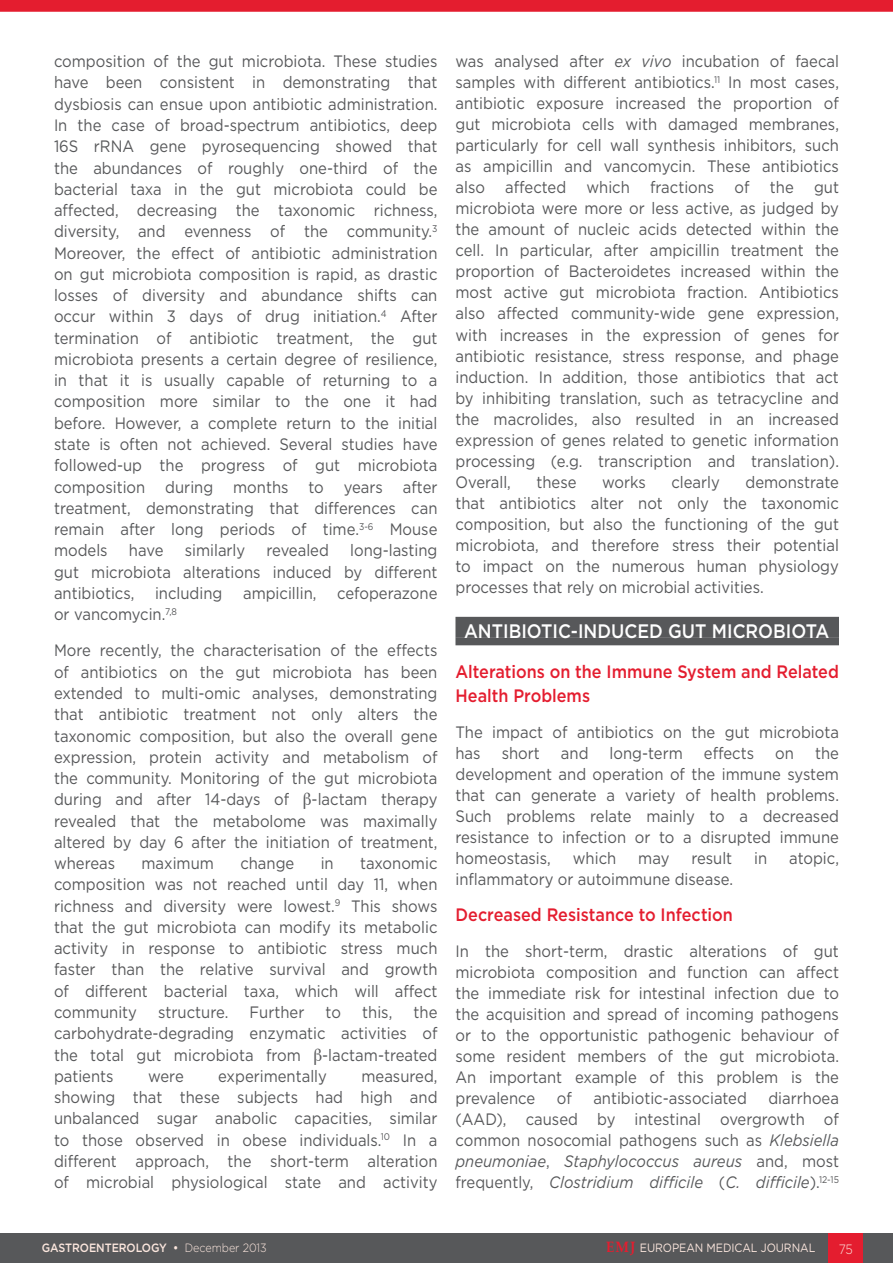
<style>
.page{position:relative;width:893px;height:1263px;background:#fff}
.page>*{position:absolute;margin:0;border:0;box-sizing:border-box;transform-origin:0 0}
.HEADING_1{font:500 19.5px "Gotham";color:#fff;scale:.9 1}
.TEXT_BODY{font:500 18px/24px "Gotham";color:#e41d2f;scale:.9 1}
.TEXT_BODY-2{font:16.5px/21.3px "Gotham";color:#57585a;text-align:justify;scale:.9 1}
.t1{font:300 13.5px "Gotham";color:#fce7de;scale:.9 1}
.t2{font:500 12px "Gotham";letter-spacing:-.005em;color:#fce7de;scale:.9 1}
.t3{font:12px "Gotham";letter-spacing:-.005em;color:#fce7de;scale:.9 1}
.s1{font-style:italic}
.s2{font-weight:300}
.s3{font-family:"Palatino Linotype";font-weight:700;font-size:15px;color:#e41d2f}
</style>
<div class="page">
<div style="left:0;top:1233px;width:893px;height:30px;background:#57585a"></div>
<div style="left:829px;top:1233px;width:34px;height:30px;background:#e41d2f"></div>
<div style="left:0;top:0;width:893px;height:12px;background:#e41d2f"></div>
<div style="left:455px;top:617px;width:384px;height:21px;background:#57585a"></div>
<div style="left:455px;top:638px;width:384px;height:7px;background:#57585a"></div>
<p class="TEXT_BODY-2" style="left:54px;top:50px;width:428px">composition of the gut microbiota. These studies have been consistent in demonstrating that dysbiosis can ensue upon antibiotic administration.<br>In the case of broad-spectrum antibiotics, deep 16S rRNA gene pyrosequencing showed that the abundances of roughly one-third of the bacterial taxa in the gut microbiota could be affected, decreasing the taxonomic richness, diversity, and evenness of the community.<sup>3<br></sup>Moreover, the effect of antibiotic administration on gut microbiota composition is rapid, as drastic losses of diversity and abundance shifts can occur within 3 days of drug initiation.<sup>4</sup> After termination of antibiotic treatment, the gut microbiota presents a certain degree of resilience, in that it is usually capable of returning to a composition more similar to the one it had before. However, a complete return to the initial state is often not achieved. Several studies have followed-up the progress of gut microbiota composition during months to years after treatment, demonstrating that differences can remain after long periods of time.<sup>3-6</sup> Mouse models</p>
<p class="TEXT_BODY-2" style="left:54px;top:539px;width:428px;text-indent:296px">long-lasting gut microbiota alterations induced by different antibiotics,</p>
<p class="TEXT_BODY-2" style="left:129px;top:539px;width:40px">have</p>
<p class="TEXT_BODY-2" style="left:185px;top:539px;width:69px">similarly</p>
<p class="TEXT_BODY-2" style="left:267px;top:539px;width:71px">revealed</p>
<p class="TEXT_BODY-2" style="left:155px;top:582px;width:76px">including</p>
<p class="TEXT_BODY-2" style="left:243px;top:582px;width:83px">ampicillin,</p>
<p class="TEXT_BODY-2" style="left:337px;top:582px;width:113px">cefoperazone</p>
<p class="TEXT_BODY-2" style="left:54px;top:603px;width:138px">or vancomycin.<sup>7,8</sup></p>
<p class="TEXT_BODY-2" style="left:54px;top:640px;width:428px">More recently, the characterisation of the effects of antibiotics on the gut microbiota has been extended to multi-omic analyses, demonstrating that antibiotic treatment not only alters the taxonomic composition, but also the overall gene expression, protein activity and metabolism of the community. Monitoring of the gut microbiota during and after 14-days of</p>
<p class="TEXT_BODY-2" style="left:54px;top:788px;width:428px;text-indent:258px">-lactam therapy revealed that the metabolome was maximally altered by day 6 after the initiation of treatment, whereas</p>
<p class="TEXT_BODY-2" style="left:141px;top:852px;width:82px">maximum</p>
<p class="TEXT_BODY-2" style="left:240px;top:852px;width:62px">change</p>
<p class="TEXT_BODY-2" style="left:321px;top:852px;width:16px">in</p>
<p class="TEXT_BODY-2" style="left:54px;top:852px;width:428px;text-indent:306px">taxonomic composition was not reached until day 11, when richness and diversity were lowest.<sup>9</sup> This shows that the gut microbiota can modify its metabolic activity in response to antibiotic stress much faster than the relative survival and growth of different bacterial taxa, which will affect community</p>
<p class="TEXT_BODY-2" style="left:54px;top:1001px;width:428px;text-indent:360px">the carbohydrate-degrading enzymatic activities of the total gut microbiota from</p>
<p class="TEXT_BODY-2" style="left:158px;top:1001px;width:79px">structure.</p>
<p class="TEXT_BODY-2" style="left:250px;top:1001px;width:62px">Further</p>
<p class="TEXT_BODY-2" style="left:326px;top:1001px;width:19px">to</p>
<p class="TEXT_BODY-2" style="left:362px;top:1001px;width:35px">this,</p>
<p class="TEXT_BODY-2" style="left:322px;top:1044px;width:130px">-lactam-treated</p>
<p class="TEXT_BODY-2" style="left:54px;top:1065px;width:428px;text-indent:307px">measured, showing that these subjects had high and unbalanced sugar anabolic capacities, similar to those observed in obese individuals.<sup>10</sup> In a different approach, the short-term alteration of microbial physiological state and activity</p>
<p class="TEXT_BODY-2" style="left:54px;top:1065px;width:68px">patients</p>
<p class="TEXT_BODY-2" style="left:148px;top:1065px;width:41px">were</p>
<p class="TEXT_BODY-2" style="left:218px;top:1065px;width:122px">experimentally</p>
<p class="TEXT_BODY-2" style="left:455px;top:51px;width:428px">was analysed after <span class="s1">ex vivo</span> incubation of faecal samples with different antibiotics.<sup>11</sup> In most cases, antibiotic exposure increased the proportion of gut microbiota cells with damaged membranes, particularly for cell wall synthesis inhibitors, such as ampicillin and vancomycin. These antibiotics also affected which fractions of the gut microbiota were more or less active, as judged by the amount of nucleic acids detected within the cell. In particular, after ampicillin treatment the proportion of Bacteroidetes increased within the most active gut microbiota fraction. Antibiotics also affected community-wide gene expression, with increases in the expression of genes for antibiotic resistance, stress response, and phage induction. In addition, those antibiotics that act by inhibiting translation, such as tetracycline and the macrolides, also resulted in an increased expression of genes related to genetic information processing (e.g. transcription and translation).<br>Overall,</p>
<p class="TEXT_BODY-2" style="left:455px;top:471px;width:428px;text-indent:290px">demonstrate that antibiotics alter not only the taxonomic composition, but also the functioning of the gut microbiota, and therefore stress their potential to impact on the numerous human physiology processes that rely on microbial activities.</p>
<p class="HEADING_1" style="left:464px;top:618px;width:407px">ANTIBIOTIC-INDUCED GUT MICROBIOTA</p>
<p class="TEXT_BODY" style="left:455px;top:659px;width:428px">Alterations on the Immune System and Related<br>Health Problems</p>
<p class="TEXT_BODY-2" style="left:455px;top:721px;width:428px">The impact of antibiotics on the gut microbiota has</p>
<p class="TEXT_BODY-2" style="left:536px;top:471px;width:46px">these</p>
<p class="TEXT_BODY-2" style="left:602px;top:471px;width:50px">works</p>
<p class="TEXT_BODY-2" style="left:671px;top:471px;width:55px">clearly</p>
<p class="TEXT_BODY-2" style="left:502px;top:742px;width:44px">short</p>
<p class="TEXT_BODY-2" style="left:561px;top:742px;width:32px">and</p>
<p class="TEXT_BODY-2" style="left:610px;top:742px;width:83px">long-term</p>
<p class="TEXT_BODY-2" style="left:704px;top:742px;width:57px">effects</p>
<p class="TEXT_BODY-2" style="left:775px;top:742px;width:22px">on</p>
<p class="TEXT_BODY-2" style="left:455px;top:742px;width:428px;text-indent:360px">the development and operation of the immune system that can generate a variety of health problems.<br>Such problems relate mainly to a decreased resistance to infection or to a disrupted immune homeostasis,</p>
<p class="TEXT_BODY-2" style="left:573px;top:847px;width:50px">which</p>
<p class="TEXT_BODY-2" style="left:638px;top:847px;width:36px">may</p>
<p class="TEXT_BODY-2" style="left:691px;top:847px;width:47px">result</p>
<p class="TEXT_BODY-2" style="left:754px;top:847px;width:16px">in</p>
<p class="TEXT_BODY-2" style="left:789px;top:847px;width:57px">atopic,</p>
<p class="TEXT_BODY-2" style="left:455px;top:868px;width:310px">inflammatory or autoimmune disease.</p>
<p class="TEXT_BODY" style="left:455px;top:902px;width:310px">Decreased Resistance to Infection</p>
<p class="TEXT_BODY-2" style="left:455px;top:940px;width:428px">In the short-term, drastic alterations of gut microbiota composition and function can affect the immediate risk for intestinal infection due to the acquisition and spread of incoming pathogens or to the opportunistic pathogenic behaviour of some resident members of the gut microbiota.<br>An important example of this problem is the prevalence</p>
<p class="TEXT_BODY-2" style="left:557px;top:1087px;width:18px">of</p>
<p class="TEXT_BODY-2" style="left:593px;top:1087px;width:172px">antibiotic-associated</p>
<p class="TEXT_BODY-2" style="left:455px;top:1087px;width:428px;text-indent:313px">diarrhoea (AAD), caused by intestinal overgrowth of common nosocomial pathogens such as <span class="s1">Klebsiella pneumoniae</span>, <span class="s1">Staphylococcus aureus</span> and, most frequently, <span class="s1">Clostridium difficile</span> (<span class="s1">C. difficile</span>).<sup>12-15</sup></p>
<p class="t2" style="left:42px;top:1240px;width:251px">GASTROENTEROLOGY • <span class="s2">December 2013</span></p>
<p class="t3" style="left:606px;top:1240px;width:234px"><span class="s3">EMJ</span> EUROPEAN MEDICAL JOURNAL</p>
<p class="t1" style="left:839px;top:1240px;width:17px">75</p>
</div>
